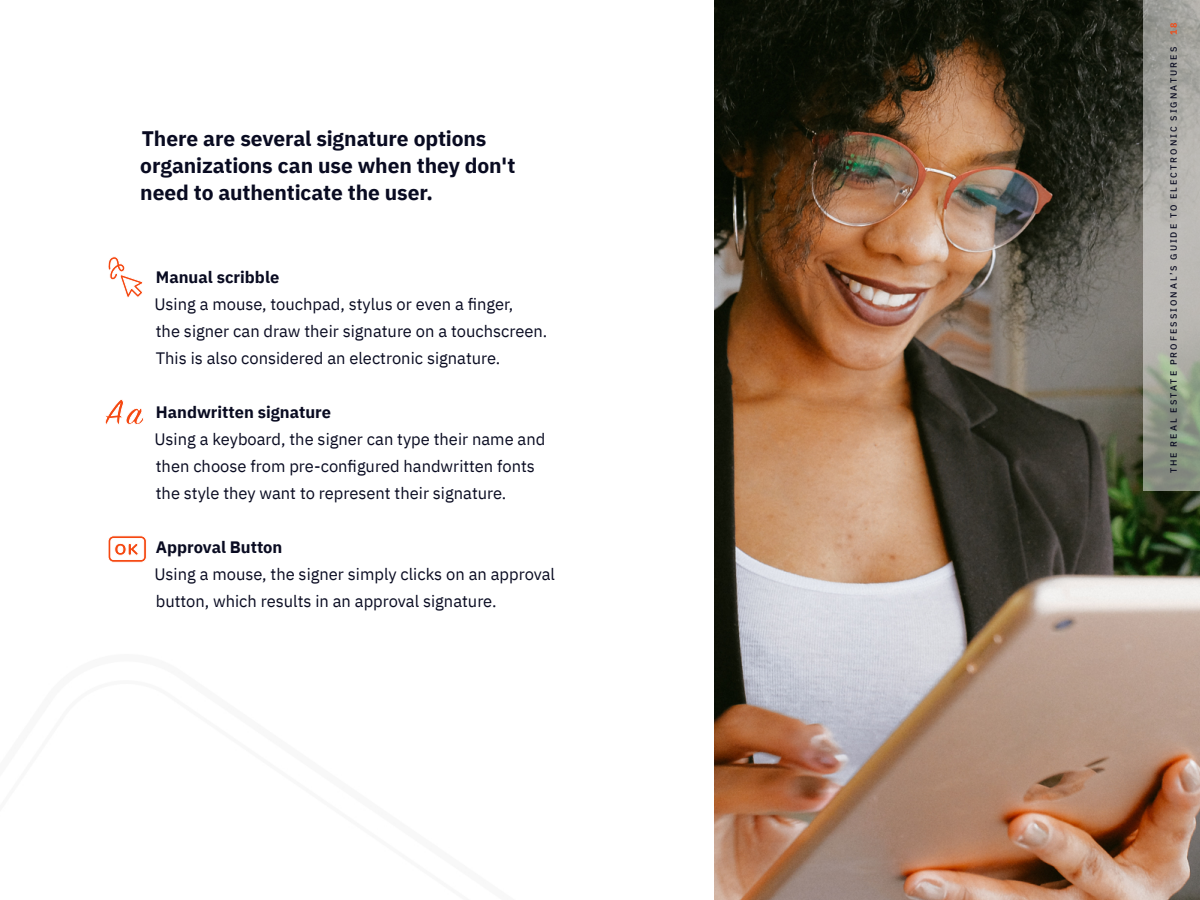
<style>
.page{position:relative;width:1200px;height:900px;background:#fff}
.page>*{position:absolute;margin:0;border:0;box-sizing:border-box;transform-origin:0 0}
.t1{font:700 21px/27px "IBM Plex Sans";letter-spacing:-.005em;color:#090b21}
.t2{font:16.5px/27px "IBM Plex Sans";color:#090b21}
.t3{font:700 16.5px "IBM Plex Sans";color:#090b21}
.t4{font:500 9px "IBM Plex Sans";letter-spacing:.23em;color:#090b21}
.t5{font:600 9px "IBM Plex Sans";color:#f54811}
</style>
<div class="page">
<img style="left:714px;top:0;width:486px;height:900px">
<svg style="left:1143px;top:0;width:57px;height:490px;background:#a7a8a0"></svg>
<svg style="left:105px;top:399px;width:39px;height:26px"></svg>
<svg style="left:108px;top:256px;width:35px;height:42px"></svg>
<svg style="left:108px;top:535px;width:39px;height:28px"></svg>
<p class="t1" style="left:140px;top:123px;width:377px">There are several signature options organizations can use when they don't need to authenticate the user.</p>
<p class="t3" style="left:156px;top:264px;width:125px">Manual scribble</p>
<p class="t2" style="left:154px;top:290px;width:395px">Using a mouse, touchpad, stylus or even a finger,<br>the signer can draw their signature on a touchscreen.<br>This is also considered an electronic signature.</p>
<p class="t3" style="left:156px;top:399px;width:177px">Handwritten signature</p>
<p class="t2" style="left:154px;top:425px;width:393px">Using a keyboard, the signer can type their name and then choose from pre-configured handwritten fonts the style they want to represent their signature.</p>
<p class="t3" style="left:156px;top:534px;width:128px">Approval Button</p>
<p class="t2" style="left:154px;top:560px;width:402px">Using a mouse, the signer simply clicks on an approval button, which results in an approval signature.</p>
<p class="t5" style="left:1167px;top:35px;width:14px;rotate:-90deg">18</p>
<p class="t4" style="left:1167px;top:473px;width:428px;rotate:-90deg">THE REAL ESTATE PROFESSIONAL’S GUIDE TO ELECTRONIC SIGNATURES</p>
</div>
